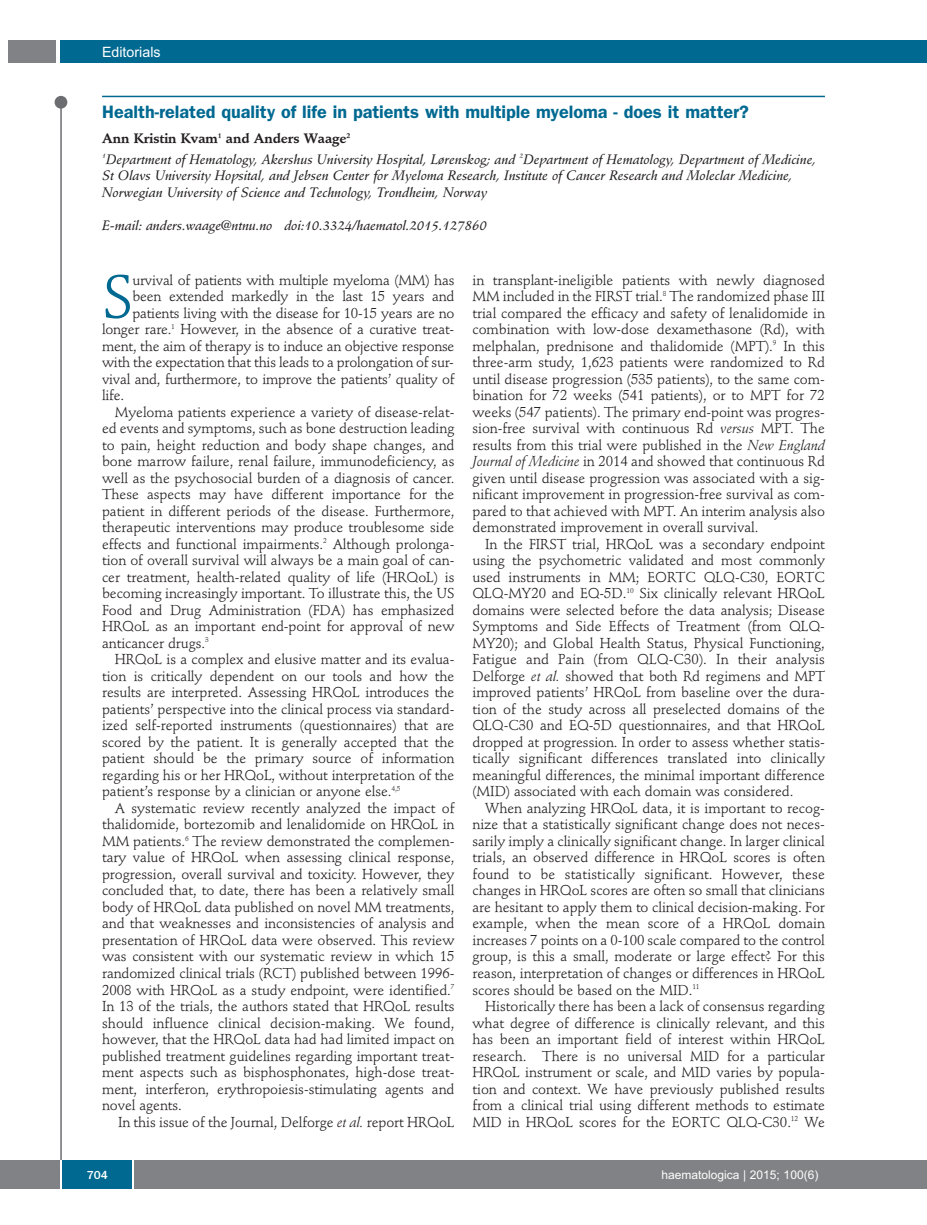
<style>
.page{position:relative;width:927px;height:1225px;background:#fff}
.page>*{position:absolute;margin:0;border:0;box-sizing:border-box;transform-origin:0 0}
.t1{font:60.45px "Stempel Schneidler";color:#006991}
.t2{font:600 18px "Franklin Gothic";color:#006991}
.t3{font:14.25px/16.5px "Stempel Schneidler";letter-spacing:-.005em;color:#231f20;text-align:justify}
.t4{font:14.25px "Arial";color:#fff}
.t5{font:italic 13.5px/16.5px "Stempel Schneidler Med";color:#231f20}
.t6{font:700 13.5px "Stempel Schneidler";letter-spacing:-.005em;color:#231f20}
.t7{font:12px "Arial";color:#fff}
.t8{font:500 12px "Franklin Gothic";color:#fff}
.s1{font-style:italic}
</style>
<div class="page">
<div style="left:60px;top:40px;width:852px;height:22px;background:#006991"></div>
<div style="left:9px;top:40px;width:47px;height:22px;background:#808285"></div>
<div style="left:0;top:1160px;width:911px;height:28px;background:#808285"></div>
<div style="left:62px;top:1160px;width:71px;height:28px;background:#006991"></div>
<hr style="left:60px;top:1160px;width:2px;height:28px;background:#fff">
<svg style="left:133px;top:1160px;width:1px;height:28px"></svg>
<div style="left:55px;top:96px;width:12px;height:13px;background:#6c6d70;border-radius:50%"></div>
<hr style="left:60px;top:99px;width:2px;height:1061px;background:#6c6d70">
<div style="left:911px;top:40px;width:16px;height:22px;background:#006991"></div>
<div style="left:910px;top:1160px;width:17px;height:28px;background:#808285"></div>
<hr style="left:102px;top:96px;width:723px;height:1px;background:#006991">
<p class="t4" style="left:102px;top:44px;width:60px">Editorials</p>
<p class="t2" style="left:102px;top:105px;width:648px">Health-related quality of life in patients with multiple myeloma - does it matter?</p>
<p class="t6" style="left:102px;top:133px;width:250px">Ann Kristin Kvam<sup>1</sup> and Anders Waage<sup>2</sup></p>
<p class="t5" style="left:102px;top:152px;width:715px"><sup>1</sup>Department of Hematology, Akershus University Hospital, Lørenskog; and <sup>2</sup>Department of Hematology, Department of Medicine,<br>St Olavs University Hopsital, and Jebsen Center for Myeloma Research, Institute of Cancer Research and Moleclar Medicine,<br>Norwegian University of Science and Technology, Trondheim, Norway</p>
<p class="t5" style="left:102px;top:218px;width:386px">E-mail: anders.waage@ntnu.no doi:10.3324/haematol.2015.127860</p>
<h1 class="t1" style="left:102px;top:272px;width:33px">S</h1>
<p class="t3" style="left:132px;top:273px;width:324px">urvival of patients with multiple myeloma (MM) has</p>
<p class="t3" style="left:132px;top:289px;width:324px">been extended markedly in the last 15 years and</p>
<p class="t3" style="left:132px;top:306px;width:324px">patients living with the disease for 10-15 years are no</p>
<p class="t3" style="left:102px;top:322px;width:354px">longer rare.<sup>1</sup> However, in the absence of a curative treat-</p>
<p class="t3" style="left:102px;top:339px;width:354px">ment, the aim of therapy is to induce an objective response</p>
<p class="t3" style="left:102px;top:355px;width:353px">with the expectation that this leads to a prolongation of sur-</p>
<p class="t3" style="left:102px;top:372px;width:354px">vival and, furthermore, to improve the patients’ quality of</p>
<p class="t3" style="left:102px;top:388px;width:24px">life.</p>
<p class="t3" style="left:115px;top:405px;width:341px">Myeloma patients experience a variety of disease-relat-</p>
<p class="t3" style="left:102px;top:421px;width:354px">ed events and symptoms, such as bone destruction leading</p>
<p class="t3" style="left:102px;top:438px;width:354px">to pain, height reduction and body shape changes, and</p>
<p class="t3" style="left:102px;top:454px;width:354px">bone marrow failure, renal failure, immunodeficiency, as</p>
<p class="t3" style="left:102px;top:471px;width:354px">well as the psychosocial burden of a diagnosis of cancer.</p>
<p class="t3" style="left:102px;top:487px;width:354px">These aspects may have different importance for the</p>
<p class="t3" style="left:102px;top:504px;width:354px">patient in different periods of the disease. Furthermore,</p>
<p class="t3" style="left:102px;top:520px;width:354px">therapeutic interventions may produce troublesome side</p>
<p class="t3" style="left:102px;top:537px;width:354px">effects and functional impairments.<sup>2</sup> Although prolonga-</p>
<p class="t3" style="left:102px;top:553px;width:354px">tion of overall survival will always be a main goal of can-</p>
<p class="t3" style="left:102px;top:570px;width:354px">cer treatment, health-related quality of life (HRQoL) is</p>
<p class="t3" style="left:102px;top:586px;width:354px">becoming increasingly important. To illustrate this, the US</p>
<p class="t3" style="left:102px;top:603px;width:354px">Food and Drug Administration (FDA) has emphasized</p>
<p class="t3" style="left:102px;top:619px;width:354px">HRQoL as an important end-point for approval of new</p>
<p class="t3" style="left:102px;top:636px;width:108px">anticancer drugs.<sup>3</sup></p>
<p class="t3" style="left:115px;top:652px;width:341px">HRQoL is a complex and elusive matter and its evalua-</p>
<p class="t3" style="left:102px;top:669px;width:354px">tion is critically dependent on our tools and how the</p>
<p class="t3" style="left:102px;top:685px;width:354px">results are interpreted. Assessing HRQoL introduces the</p>
<p class="t3" style="left:102px;top:702px;width:354px">patients’ perspective into the clinical process via standard-</p>
<p class="t3" style="left:102px;top:718px;width:354px">ized self-reported instruments (questionnaires) that are</p>
<p class="t3" style="left:102px;top:735px;width:354px">scored by the patient. It is generally accepted that the</p>
<p class="t3" style="left:102px;top:751px;width:354px">patient should be the primary source of information</p>
<p class="t3" style="left:102px;top:768px;width:354px">regarding his or her HRQoL, without interpretation of the</p>
<p class="t3" style="left:102px;top:784px;width:300px">patient’s response by a clinician or anyone else.<sup>4,5</sup></p>
<p class="t3" style="left:115px;top:801px;width:341px">A systematic review recently analyzed the impact of</p>
<p class="t3" style="left:102px;top:817px;width:354px">thalidomide, bortezomib and lenalidomide on HRQoL in</p>
<p class="t3" style="left:102px;top:834px;width:354px">MM patients.<sup>6</sup> The review demonstrated the complemen-</p>
<p class="t3" style="left:102px;top:850px;width:354px">tary value of HRQoL when assessing clinical response,</p>
<p class="t3" style="left:102px;top:867px;width:354px">progression, overall survival and toxicity. However, they</p>
<p class="t3" style="left:102px;top:883px;width:354px">concluded that, to date, there has been a relatively small</p>
<p class="t3" style="left:102px;top:900px;width:354px">body of HRQoL data published on novel MM treatments,</p>
<p class="t3" style="left:102px;top:916px;width:354px">and that weaknesses and inconsistencies of analysis and</p>
<p class="t3" style="left:102px;top:933px;width:354px">presentation of HRQoL data were observed. This review</p>
<p class="t3" style="left:102px;top:949px;width:354px">was consistent with our systematic review in which 15</p>
<p class="t3" style="left:102px;top:966px;width:354px">randomized clinical trials (RCT) published between 1996-</p>
<p class="t3" style="left:102px;top:982px;width:354px">2008 with HRQoL as a study endpoint, were identified.<sup>7</sup></p>
<p class="t3" style="left:102px;top:999px;width:354px">In 13 of the trials, the authors stated that HRQoL results</p>
<p class="t3" style="left:102px;top:1015px;width:354px">should influence clinical decision-making. We found,</p>
<p class="t3" style="left:102px;top:1032px;width:354px">however, that the HRQoL data had had limited impact on</p>
<p class="t3" style="left:102px;top:1048px;width:354px">published treatment guidelines regarding important treat-</p>
<p class="t3" style="left:102px;top:1065px;width:354px">ment aspects such as bisphosphonates, high-dose treat-</p>
<p class="t3" style="left:102px;top:1081px;width:354px">ment, interferon, erythropoiesis-stimulating agents and</p>
<p class="t3" style="left:102px;top:1098px;width:81px">novel agents.</p>
<p class="t3" style="left:118px;top:1114px;width:338px">In this issue of the Journal, Delforge <span class="s1">et al.</span> report HRQoL</p>
<p class="t3" style="left:472px;top:273px;width:354px">in transplant-ineligible patients with newly diagnosed MM included in the FIRST trial.<sup>8</sup> The randomized phase III trial compared the efficacy and safety of lenalidomide in combination with low-dose dexamethasone (Rd), with melphalan, prednisone and thalidomide (MPT).<sup>9</sup> In this three-arm study, 1,623 patients were randomized to Rd until disease progression (535 patients), to the same com&shy;bination for 72 weeks (541 patients), or to MPT for 72 weeks (547 patients). The primary end-point was progres&shy;sion-free survival with continuous Rd <span class="s1">versus</span> MPT. The results from this trial were published in the <span class="s1">New England Journal of Medicine</span> in 2014 and showed that continuous Rd given until disease progression was associated with a sig&shy;nificant improvement in progression-free survival as com&shy;pared to that achieved with MPT. An interim analysis also demonstrated improvement in overall survival.</p>
<p class="t3" style="left:472px;top:537px;width:354px;text-indent:13px">In the FIRST trial, HRQoL was a secondary endpoint using the psychometric validated and most commonly used instruments in MM; EORTC QLQ-C30, EORTC QLQ-MY20 and EQ-5D.<sup>10</sup> Six clinically relevant HRQoL domains were selected before the data analysis; Disease Symptoms and Side Effects of Treatment (from QLQ-MY20); and Global Health Status, Physical Functioning, Fatigue and Pain (from QLQ-C30). In their analysis Delforge <span class="s1">et al.</span> showed that both Rd regimens and MPT improved patients’ HRQoL from baseline over the dura&shy;tion of the study across all preselected domains of the QLQ-C30 and EQ-5D questionnaires, and that HRQoL dropped at progression. In order to assess whether statis&shy;tically significant differences translated into clinically meaningful differences, the minimal important difference (MID) associated with each domain was considered.</p>
<p class="t3" style="left:472px;top:801px;width:354px;text-indent:13px">When analyzing HRQoL data, it is important to recog&shy;nize that a statistically significant change does not neces&shy;sarily imply a clinically significant change. In larger clinical trials, an observed difference in HRQoL scores is often found to be statistically significant. However, these changes in HRQoL scores are often so small that clinicians are hesitant to apply them to clinical decision-making. For example, when the mean score of a HRQoL domain increases 7 points on a 0-100 scale compared to the control group, is this a small, moderate or large effect? For this reason, interpretation of changes or differences in HRQoL scores should be based on the MID.<sup>11</sup></p>
<p class="t3" style="left:472px;top:999px;width:354px;text-indent:13px">Historically there has been a lack of consensus regarding what degree of difference is clinically relevant, and this has been an important field of interest within HRQoL research. There is no universal MID for a particular HRQoL instrument or scale, and MID varies by popula&shy;tion and context. We have previously published results from a clinical trial using different methods to estimate MID in HRQoL scores for the EORTC QLQ-C30.<sup>12</sup> We</p>
<p class="t8" style="left:87px;top:1167px;width:23px">704</p>
<p class="t7" style="left:661px;top:1167px;width:158px">haematologica | 2015; 100(6)</p>
</div>
